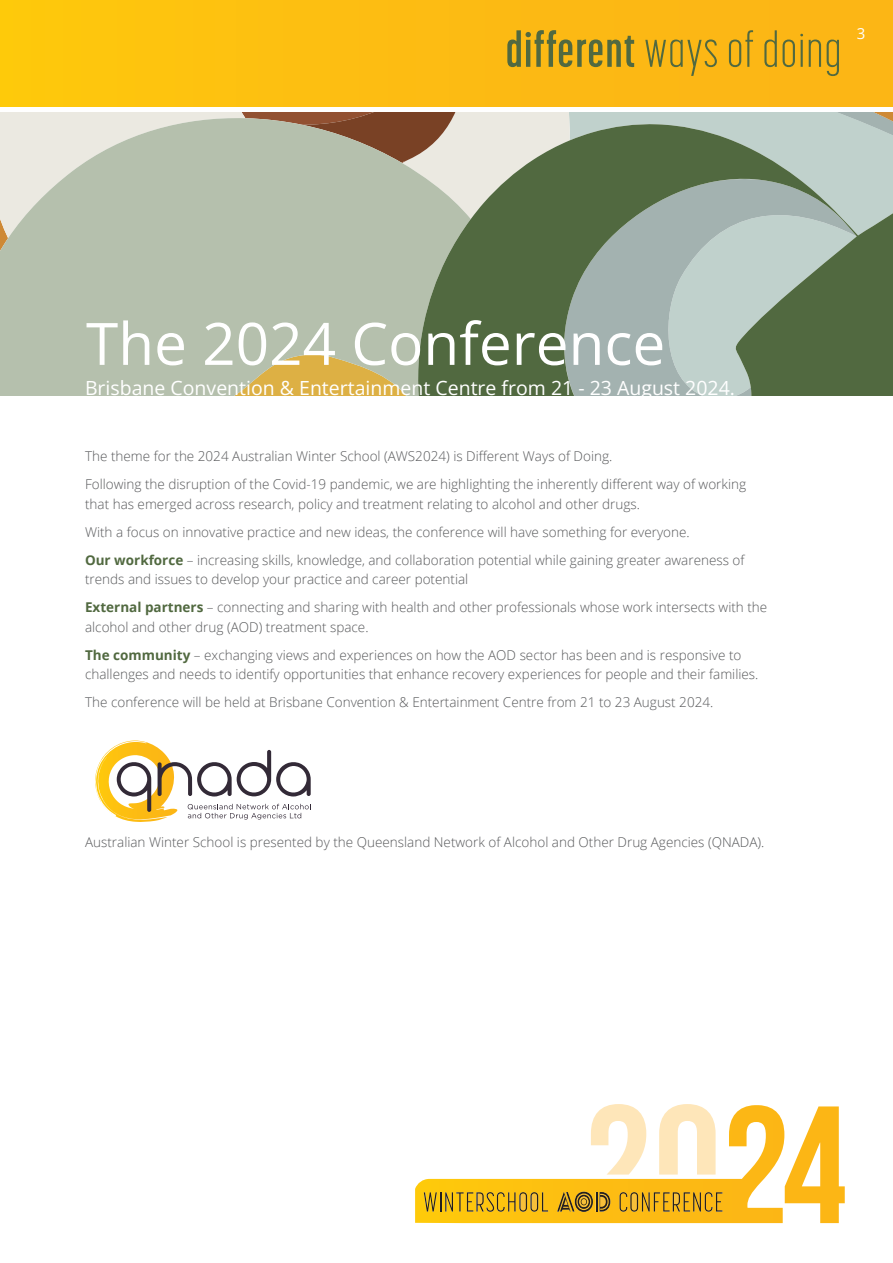
<style>
.page{position:relative;width:893px;height:1263px;background:#fff}
.page>*{position:absolute;margin:0;border:0;box-sizing:border-box;transform-origin:0 0}
.H1_green{font:58.5px "Open Sans";color:#fff}
.Body{font:19.5px "Open Sans";color:#fff}
.t1{font:15px "Open Sans";color:#fff}
.Body-2{font:300 13.5px/19.5px "Open Sans";color:#57585a}
.s1{font-weight:700;color:#516940}
</style>
<div class="page">
<svg style="left:95px;top:740px;width:216px;height:82px"></svg>
<div style="left:0;top:0;width:893px;height:106px;background:#fdbc12"></div>
<svg style="left:507px;top:30px;width:127px;height:38px"></svg>
<svg style="left:645px;top:39px;width:72px;height:37px"></svg>
<svg style="left:729px;top:30px;width:24px;height:37px"></svg>
<svg style="left:764px;top:30px;width:13px;height:37px"></svg>
<svg style="left:783px;top:34px;width:20px;height:33px"></svg>
<hr style="left:801px;top:40px;width:2px;height:27px;background:#516940">
<svg style="left:809px;top:40px;width:12px;height:27px"></svg>
<svg style="left:827px;top:40px;width:12px;height:36px"></svg>
<div style="left:0;top:112px;width:556px;height:12px;background:#ebe9e1"></div>
<svg style="left:177px;top:112px;width:291px;height:5px"></svg>
<svg style="left:0;top:117px;width:499px;height:278px;background:#b9bfa9"></svg>
<svg style="left:556px;top:112px;width:337px;height:12px;background:#bfcdc6"></svg>
<svg style="left:417px;top:124px;width:476px;height:271px;background:#869882"></svg>
<svg style="left:415px;top:1104px;width:430px;height:119px"></svg>
<p class="t1" style="left:857px;top:23px;width:10px">3</p>
<p class="H1_green" style="left:86px;top:304px;width:581px">The 2024 Conference</p>
<p class="Body" style="left:85px;top:375px;width:651px">Brisbane Convention &amp; Entertainment Centre from 21 - 23 August 2024.</p>
<p class="Body-2" style="left:85px;top:446px;width:529px">The theme for the 2024 Australian Winter School (AWS2024) is Different Ways of Doing.</p>
<p class="Body-2" style="left:85px;top:474px;width:663px">Following the disruption of the Covid-19 pandemic, we are highlighting the inherently different way of working that has emerged across research, policy and treatment relating to alcohol and other drugs.</p>
<p class="Body-2" style="left:85px;top:522px;width:606px">With a focus on innovative practice and new ideas, the conference will have something for everyone.</p>
<p class="Body-2" style="left:85px;top:550px;width:661px"><span class="s1">Our workforce</span> – increasing skills, knowledge, and collaboration potential while gaining greater awareness of trends and issues to develop your practice and career potential</p>
<p class="Body-2" style="left:85px;top:597px;width:684px"><span class="s1">External partners</span> – connecting and sharing with health and other professionals whose work intersects with the alcohol and other drug (AOD) treatment space.</p>
<p class="Body-2" style="left:85px;top:645px;width:675px"><span class="s1">The community</span> – exchanging views and experiences on how the AOD sector has been and is responsive to challenges and needs to identify opportunities that enhance recovery experiences for people and their families.</p>
<p class="Body-2" style="left:85px;top:692px;width:630px">The conference will be held at Brisbane Convention &amp; Entertainment Centre from 21 to 23 August 2024.</p>
<p class="Body-2" style="left:85px;top:832px;width:681px">Australian Winter School is presented by the Queensland Network of Alcohol and Other Drug Agencies (QNADA).</p>
</div>
